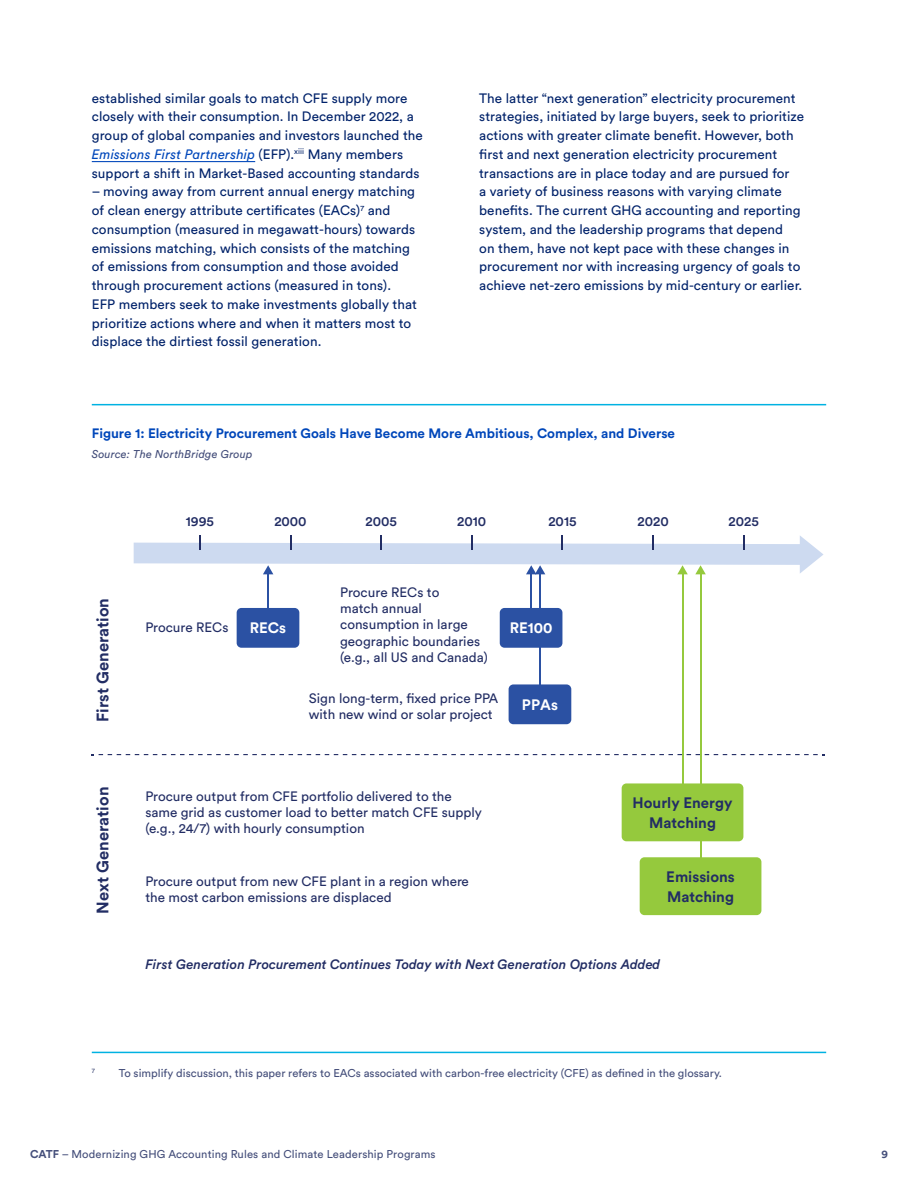
<style>
.page{position:relative;width:918px;height:1188px;background:#fff}
.page>*{position:absolute;margin:0;border:0;box-sizing:border-box;transform-origin:0 0}
.t1{font:700 16.5px "Circular Std";color:#222d64}
.t2{font:700 15px/19.5px "Circular Std";color:#222d64}
.t3{font:700 15px "Circular Std";color:#fff}
.t4{font:13.5px/18.8px "Circular Std";letter-spacing:.005em;color:#00226a}
.t5{font:13.5px/16.2px "Circular Std";color:#222d64}
.t6{font:700 13.5px "Circular Std";color:#0047ba}
.t7{font:italic 500 13.5px "Circular Std";color:#222d64}
.t8{font:500 13.5px "Circular Std";color:#222d64}
.t9{font:11.25px "Circular Std";color:#444e7a}
.t10{font:italic 11.25px "Circular Std";letter-spacing:.01em;color:#444e7a}
.t11{font:700 11.25px "Circular Std";color:#444e7a}
.t12{font:6.6px "Circular Std";color:#444e7a}
.s1{font-style:italic;color:#0047ba}
.s2{font-weight:700}
</style>
<div class="page">
<hr style="left:92px;top:161px;width:163px;height:1px;background:#0047ba">
<hr style="left:92px;top:1052px;width:734px;height:1px;background:#00b2e2">
<hr style="left:92px;top:404px;width:734px;height:1px;background:#00b2e2">
<div style="left:237px;top:608px;width:62px;height:40px;background:#2b51a3;border-radius:5px"></div>
<hr style="left:267px;top:573px;width:2px;height:35px;background:#2b51a3">
<div style="left:509px;top:684px;width:62px;height:40px;background:#2b51a3;border-radius:5px"></div>
<hr style="left:539px;top:573px;width:2px;height:111px;background:#2b51a3">
<div style="left:500px;top:608px;width:62px;height:40px;background:#2b51a3;border-radius:5px"></div>
<hr style="left:531px;top:573px;width:1px;height:35px;background:#2b51a3">
<svg style="left:92px;top:754px;width:732px;height:1px"></svg>
<hr style="left:682px;top:573px;width:1px;height:210px;background:#95c93d">
<div style="left:640px;top:857px;width:121px;height:58px;background:#95c93d;border-radius:5px"></div>
<hr style="left:700px;top:573px;width:1px;height:284px;background:#95c93d">
<div style="left:622px;top:783px;width:121px;height:58px;background:#95c93d;border-radius:5px"></div>
<svg style="left:134px;top:535px;width:690px;height:39px"></svg>
<p class="t4" style="left:92px;top:88px;width:333px">established similar goals to match CFE supply more closely with their consumption. In December 2022, a group of global companies and investors launched the <span class="s1">Emissions First Partnership</span> (EFP).<sup>xiii</sup> Many members support a shift in Market-Based accounting standards</p>
<p class="t4" style="left:92px;top:182px;width:327px">– moving away from current annual energy matching of clean energy attribute certificates (EACs)<sup>7</sup> and consumption (measured in megawatt-hours) towards emissions matching, which consists of the matching of emissions from consumption and those avoided through procurement actions (measured in tons).<br>EFP members seek to make investments globally that prioritize actions where and when it matters most to displace the dirtiest fossil generation.</p>
<p class="t4" style="left:479px;top:88px;width:326px">The latter “next generation” electricity procurement strategies, initiated by large buyers, seek to prioritize actions with greater climate benefit. However, both first and next generation electricity procurement transactions are in place today and are pursued for<br>a variety of business reasons with varying climate benefits. The current GHG accounting and reporting system, and the leadership programs that depend<br>on them, have not kept pace with these changes in procurement nor with increasing urgency of goals to achieve net-zero emissions by mid-century or earlier.</p>
<p class="t6" style="left:92px;top:424px;width:585px">Figure 1: Electricity Procurement Goals Have Become More Ambitious, Complex, and Diverse</p>
<p class="t10" style="left:92px;top:447px;width:162px">Source: The NorthBridge Group</p>
<p class="t1" style="left:92px;top:722px;width:125px;rotate:-90deg">First Generation</p>
<p class="t1" style="left:92px;top:914px;width:128px;rotate:-90deg">Next Generation</p>
<p class="t8" style="left:186px;top:512px;width:30px">1995</p>
<p class="t8" style="left:274px;top:512px;width:34px">2000</p>
<p class="t8" style="left:365px;top:512px;width:33px">2005</p>
<p class="t8" style="left:457px;top:512px;width:31px">2010</p>
<p class="t8" style="left:548px;top:512px;width:30px">2015</p>
<p class="t8" style="left:638px;top:512px;width:33px">2020</p>
<p class="t8" style="left:729px;top:512px;width:32px">2025</p>
<p class="t5" style="left:340px;top:584px;width:149px">Procure RECs to<br>match annual consumption in large geographic boundaries (e.g., all US and Canada)</p>
<p class="t5" style="left:309px;top:690px;width:191px">Sign long-term, -xed price PPA with new wind or solar project</p>
<p class="t3" style="left:250px;top:618px;width:38px">RECs</p>
<p class="t5" style="left:145px;top:619px;width:85px">Procure RECs</p>
<p class="t3" style="left:510px;top:618px;width:44px">RE100</p>
<p class="t3" style="left:522px;top:695px;width:37px">PPAs</p>
<p class="t5" style="left:145px;top:788px;width:338px">Procure output from CFE portfolio delivered to the same grid as customer load to better match CFE supply (e.g., 24/7) with hourly consumption</p>
<p class="t5" style="left:145px;top:873px;width:325px">Procure output from new CFE plant in a region where the most carbon emissions are displaced</p>
<p class="t2" style="left:633px;top:793px;width:101px;text-align:center">Hourly Energy<br>Matching</p>
<p class="t2" style="left:666px;top:867px;width:70px">Emissions<br>Matching</p>
<p class="t7" style="left:145px;top:956px;width:516px">First Generation Procurement Continues Today with Next Generation Options Added</p>
<p class="t12" style="left:92px;top:1067px;width:5px">7</p>
<p class="t9" style="left:119px;top:1066px;width:605px">To simplify discussion, this paper refers to EACs associated with carbon-free electricity (CFE) as defined in the glossary.</p>
<p class="t9" style="left:30px;top:1147px;width:407px"><span class="s2">CATF</span> – Modernizing GHG Accounting Rules and Climate Leadership Programs</p>
<p class="t11" style="left:881px;top:1147px;width:8px">9</p>
</div>
